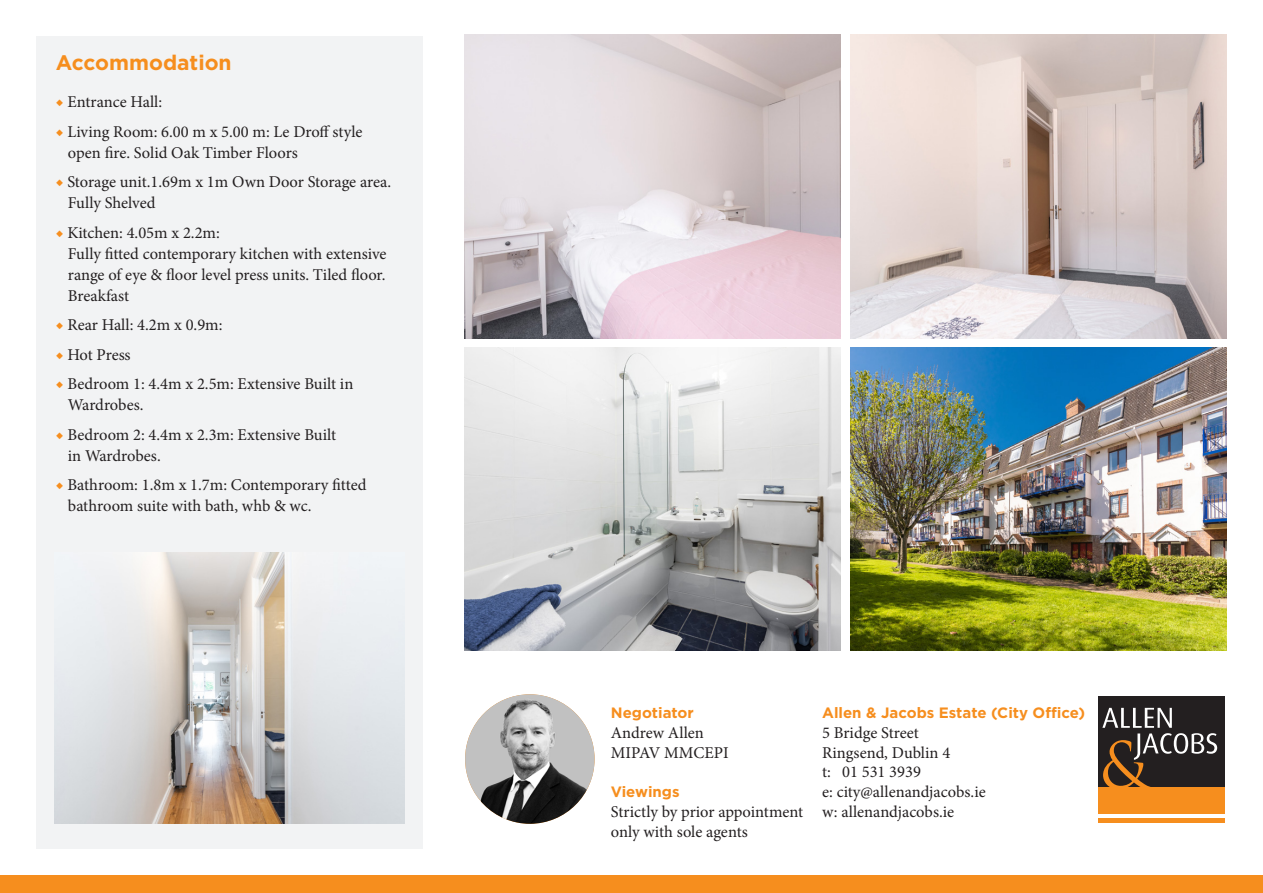
<style>
.page{position:relative;width:1263px;height:893px;background:#fff}
.page>*{position:absolute;margin:0;border:0;box-sizing:border-box;transform-origin:0 0}
.t1{font:700 21px "Gotham";color:#f68e1e}
.t2{font:16.5px/21px "Minion Pro";color:#231f20}
.t3{font:700 15px "Gotham";color:#f68e1e}
.s1{color:#f68e1e}
</style>
<div class="page">
<div style="left:36px;top:36px;width:387px;height:812px;background:#f2f3f4"></div>
<img style="left:464px;top:35px;width:377px;height:303px">
<img style="left:464px;top:347px;width:377px;height:304px">
<img style="left:850px;top:35px;width:377px;height:303px">
<img style="left:850px;top:347px;width:377px;height:304px">
<div style="left:1098px;top:696px;width:127px;height:91px;background:#231f20"></div>
<div style="left:1098px;top:787px;width:127px;height:27px;background:#f68e1e"></div>
<hr style="left:1098px;top:819px;width:127px;height:4px;background:#f68e1e">
<svg style="left:1102px;top:708px;width:115px;height:79px"></svg>
<div style="left:0;top:875px;width:1263px;height:18px;background:#f68e1e"></div>
<img style="left:465px;top:694px;width:130px;height:130px;border-radius:65px">
<img style="left:54px;top:552px;width:350px;height:272px">
<p class="t1" style="left:56px;top:49px;width:177px">Accommodation</p>
<p class="t2" style="left:56px;top:91px;width:108px"><span class="s1">◆</span> Entrance Hall:</p>
<p class="t2" style="left:68px;top:121px;width:296px;text-indent:-12px"><span class="s1">◆</span> Living Room: 6.00 m x 5.00 m: Le Droff style open fire. Solid Oak Timber Floors</p>
<p class="t2" style="left:68px;top:171px;width:325px;text-indent:-12px"><span class="s1">◆</span> Storage unit.1.69m x 1m Own Door Storage area.<br>Fully Shelved</p>
<p class="t2" style="left:68px;top:222px;width:320px;text-indent:-12px"><span class="s1">◆</span> Kitchen: 4.05m x 2.2m:<br>Fully fitted contemporary kitchen with extensive range of eye &amp; floor level press units. Tiled floor.<br>Breakfast</p>
<p class="t2" style="left:56px;top:314px;width:168px"><span class="s1">◆</span> Rear Hall: 4.2m x 0.9m:</p>
<p class="t2" style="left:56px;top:344px;width:76px"><span class="s1">◆</span> Hot Press</p>
<p class="t2" style="left:68px;top:373px;width:287px;text-indent:-12px"><span class="s1">◆</span> Bedroom 1: 4.4m x 2.5m: Extensive Built in<br>Wardrobes.</p>
<p class="t2" style="left:68px;top:424px;width:270px;text-indent:-12px"><span class="s1">◆</span> Bedroom 2: 4.4m x 2.3m: Extensive Built in Wardrobes.</p>
<p class="t2" style="left:68px;top:474px;width:300px;text-indent:-12px"><span class="s1">◆</span> Bathroom: 1.8m x 1.7m: Contemporary fitted bathroom suite with bath, whb &amp; wc.</p>
<p class="t3" style="left:611px;top:703px;width:84px">Negotiator</p>
<p class="t2" style="left:611px;top:723px;width:119px;line-height:19.8px">Andrew Allen<br>MIPAV MMCEPI</p>
<p class="t3" style="left:611px;top:782px;width:70px">Viewings</p>
<p class="t2" style="left:611px;top:801px;width:194px">Strictly by prior appointment</p>
<p class="t2" style="left:611px;top:821px;width:138px">only with sole agents</p>
<p class="t3" style="left:822px;top:703px;width:264px">Allen &amp; Jacobs Estate (City Office)</p>
<p class="t2" style="left:822px;top:722px;width:98px">5 Bridge Street</p>
<p class="t2" style="left:822px;top:742px;width:130px">Ringsend, Dublin 4</p>
<p class="t2" style="left:822px;top:762px;width:100px">t: 01 531 3939</p>
<p class="t2" style="left:822px;top:781px;width:165px">e: city@allenandjacobs.ie</p>
<p class="t2" style="left:822px;top:801px;width:134px">w: allenandjacobs.ie</p>
</div>
